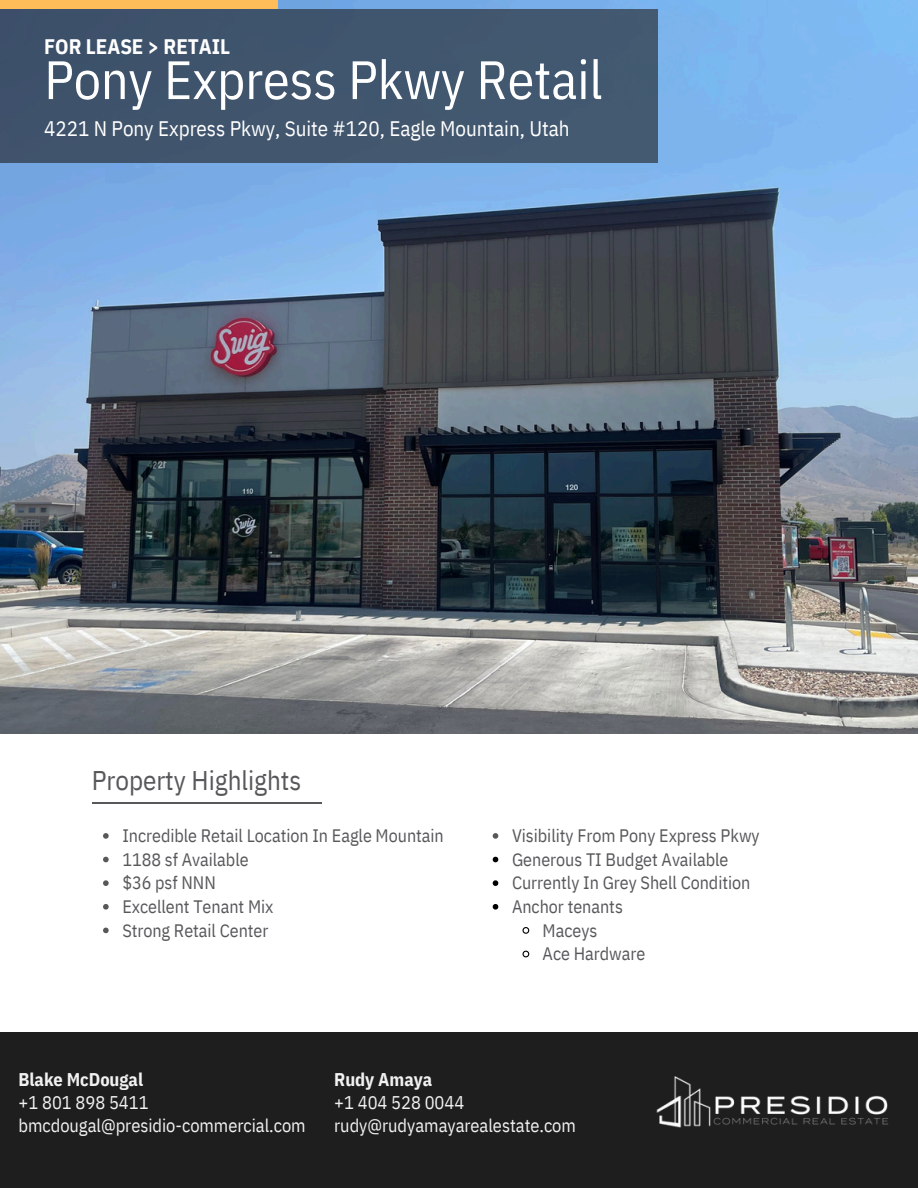
<style>
.page{position:relative;width:918px;height:1188px;background:#fff}
.page>*{position:absolute;margin:0;border:0;box-sizing:border-box;transform-origin:0 0}
.t1{font:54px "IBM Plex Sans Cond";color:#fff}
.t2{font:27px "IBM Plex Sans Cond";color:#57585a}
.t3{font:21px "IBM Plex Sans Cond";color:#fff}
.t4{font:700 21px "IBM Plex Sans Cond";color:#fff}
.t5{font:18.3px "IBM Plex Sans Cond";color:#f1f1f1}
.t6{font:700 18.3px "IBM Plex Sans Cond";color:#f1f1f1}
.t7{font:18px "IBM Plex Sans Cond";color:#57585a}
</style>
<div class="page">
<hr style="left:92px;top:802px;width:229px;height:2px;background:#57585a">
<img style="left:0;top:0;width:918px;height:734px">
<div style="left:0;top:9px;width:658px;height:153px;background:#40566e"></div>
<div style="left:0;top:1032px;width:918px;height:156px;background:#1e1e1e"></div>
<div style="left:0;top:0;width:278px;height:9px;background:#ffbd59"></div>
<img style="left:656px;top:1076px;width:232px;height:52px">
<svg style="left:103px;top:833px;width:6px;height:6px"></svg>
<svg style="left:103px;top:857px;width:6px;height:5px"></svg>
<svg style="left:103px;top:880px;width:6px;height:6px"></svg>
<svg style="left:103px;top:904px;width:6px;height:6px"></svg>
<svg style="left:103px;top:928px;width:6px;height:5px"></svg>
<svg style="left:493px;top:833px;width:5px;height:6px"></svg>
<svg style="left:493px;top:857px;width:5px;height:5px"></svg>
<svg style="left:493px;top:880px;width:5px;height:6px"></svg>
<svg style="left:493px;top:904px;width:5px;height:6px"></svg>
<svg style="left:522px;top:927px;width:8px;height:7px"></svg>
<svg style="left:522px;top:950px;width:8px;height:8px"></svg>
<p class="t4" style="left:44px;top:33px;width:187px">FOR LEASE &gt; RETAIL</p>
<p class="t1" style="left:44px;top:44px;width:560px">Pony Express Pkwy Retail</p>
<p class="t3" style="left:44px;top:115px;width:527px">4221 N Pony Express Pkwy, Suite #120, Eagle Mountain, Utah</p>
<h1 class="t2" style="left:92px;top:762px;width:211px">Property Highlights</h1>
<p class="t7" style="left:122px;top:824px;width:323px">Incredible Retail Location In Eagle Mountain</p>
<p class="t7" style="left:122px;top:847px;width:128px">1188 sf Available</p>
<p class="t7" style="left:122px;top:871px;width:95px">$36 psf NNN</p>
<p class="t7" style="left:122px;top:895px;width:153px">Excellent Tenant Mix</p>
<p class="t7" style="left:122px;top:918px;width:148px">Strong Retail Center</p>
<p class="t7" style="left:512px;top:824px;width:249px">Visibility From Pony Express Pkwy</p>
<p class="t7" style="left:512px;top:847px;width:218px">Generous TI Budget Available</p>
<p class="t7" style="left:512px;top:871px;width:240px">Currently In Grey Shell Condition</p>
<p class="t7" style="left:512px;top:895px;width:112px">Anchor tenants</p>
<p class="t7" style="left:543px;top:918px;width:56px">Maceys</p>
<p class="t7" style="left:543px;top:942px;width:104px">Ace Hardware</p>
<p class="t6" style="left:19px;top:1067px;width:126px">Blake McDougal</p>
<p class="t5" style="left:19px;top:1090px;width:132px">+1 801 898 5411</p>
<p class="t5" style="left:19px;top:1113px;width:289px">bmcdougal@presidio-commercial.com</p>
<p class="t6" style="left:334px;top:1067px;width:100px">Rudy Amaya</p>
<p class="t5" style="left:334px;top:1090px;width:132px">+1 404 528 0044</p>
<p class="t5" style="left:334px;top:1113px;width:243px">rudy@rudyamayarealestate.com</p>
</div>
